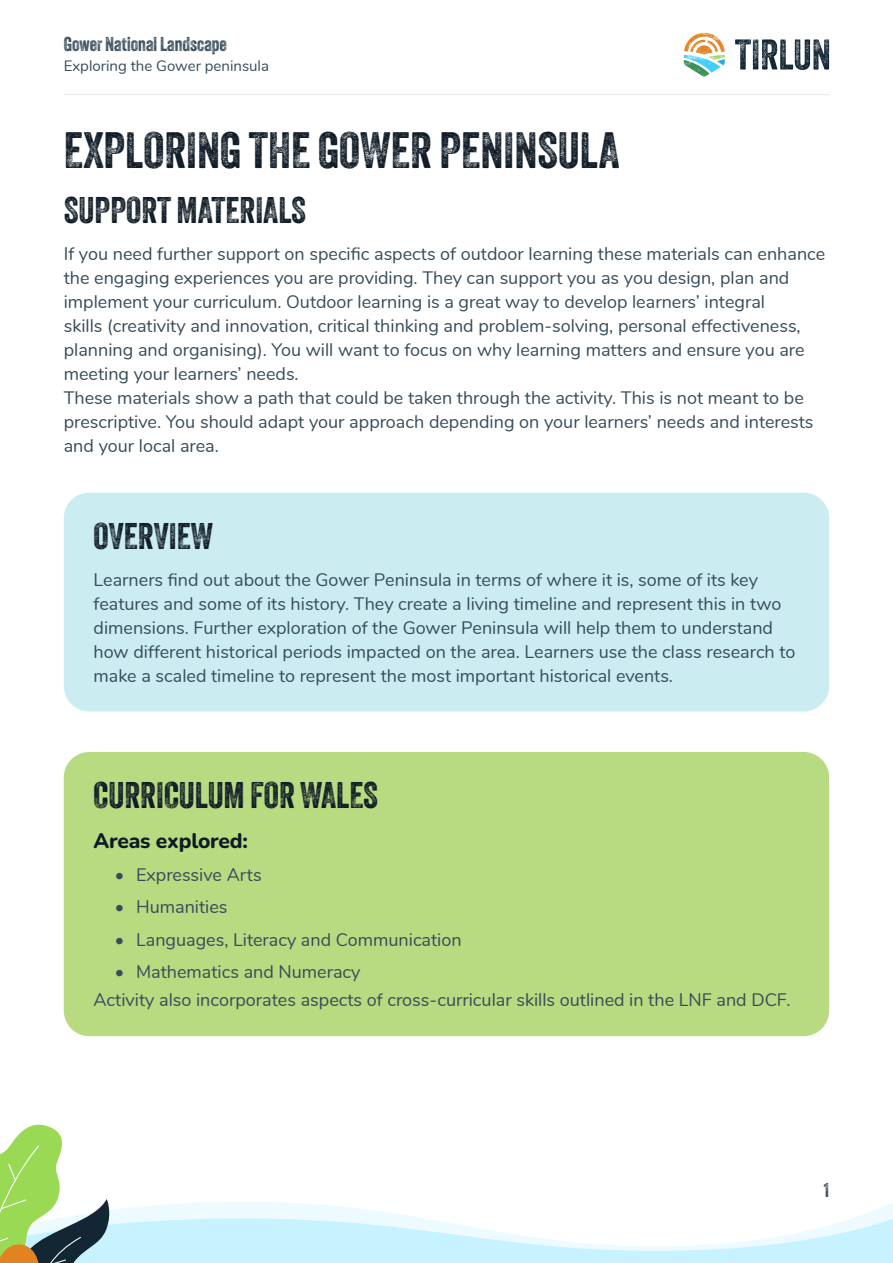
<style>
.page{position:relative;width:893px;height:1263px;background:#fff}
.page>*{position:absolute;margin:0;border:0;box-sizing:border-box;transform-origin:0 0}
.Page_heading{font:49.5px "Veneer Two";color:#0e1a25}
.Page_sub_heading{font:36px "Veneer Two";color:#0e1a25}
.Key_activity_heading{font:36px "Veneer Two";color:#0e1a25}
.Page_section_heading{font:800 21px "Nunito";letter-spacing:-.01em;color:#0e1a25}
.t1{font:19.5px "Veneer Two";color:#374c5a}
.Body_text{font:18px/24px "Nunito";color:#374c5a}
.t2{font:15px "Nunito";color:#374c5a}
</style>
<div class="page">
<svg style="left:735px;top:39px;width:94px;height:31px"></svg>
<svg style="left:684px;top:33px;width:41px;height:44px"></svg>
<hr style="left:64px;top:94px;width:765px;height:1px;background:#e6e7e9">
<div style="left:64px;top:752px;width:765px;height:284px;background:#b8da81;border-radius:26px"></div>
<svg style="left:0;top:1124px;width:893px;height:139px"></svg>
<div style="left:64px;top:493px;width:765px;height:218px;background:#cbedf1;border-radius:26px"></div>
<p class="t1" style="left:64px;top:32px;width:165px">Gower National Landscape</p>
<p class="t2" style="left:64px;top:54px;width:207px">Exploring the Gower peninsula</p>
<p class="Page_heading" style="left:64px;top:120px;width:557px">EXPLORING THE GOWER PENINSULA</p>
<p class="Key_activity_heading" style="left:64px;top:188px;width:244px">SUPPORT MATERIALS</p>
<p class="Body_text" style="left:64px;top:241px;width:763px">If you need further support on specific aspects of outdoor learning these materials can enhance the engaging experiences you are providing. They can support you as you design, plan and implement your curriculum. Outdoor learning is a great way to develop learners’ integral<br>skills (creativity and innovation, critical thinking and problem-solving, personal effectiveness, planning and organising). You will want to focus on why learning matters and ensure you are meeting your learners’ needs.</p>
<p class="Body_text" style="left:64px;top:385px;width:751px">These materials show a path that could be taken through the activity. This is not meant to be prescriptive. You should adapt your approach depending on your learners’ needs and interests and your local area.</p>
<p class="Page_sub_heading" style="left:94px;top:514px;width:121px">OVERVIEW</p>
<p class="Body_text" style="left:94px;top:566px;width:703px">Learners find out about the Gower Peninsula in terms of where it is, some of its key features and some of its history. They create a living timeline and represent this in two dimensions. Further exploration of the Gower Peninsula will help them to understand how different historical periods impacted on the area. Learners use the class research to make a scaled timeline to represent the most important historical events.</p>
<p class="Page_sub_heading" style="left:94px;top:774px;width:286px">CURRICULUM FOR WALES</p>
<p class="Page_section_heading" style="left:94px;top:826px;width:156px">Areas explored:</p>
<p class="Body_text" style="left:115px;top:861px;width:148px">• Expressive Arts</p>
<p class="Body_text" style="left:115px;top:894px;width:114px">• Humanities</p>
<p class="Body_text" style="left:115px;top:926px;width:348px">• Languages, Literacy and Communication</p>
<p class="Body_text" style="left:115px;top:959px;width:247px">• Mathematics and Numeracy</p>
<p class="Body_text" style="left:94px;top:987px;width:698px">Activity also incorporates aspects of cross-curricular skills outlined in the LNF and DCF.</p>
<p class="t1" style="left:824px;top:1178px;width:7px">1</p>
</div>
